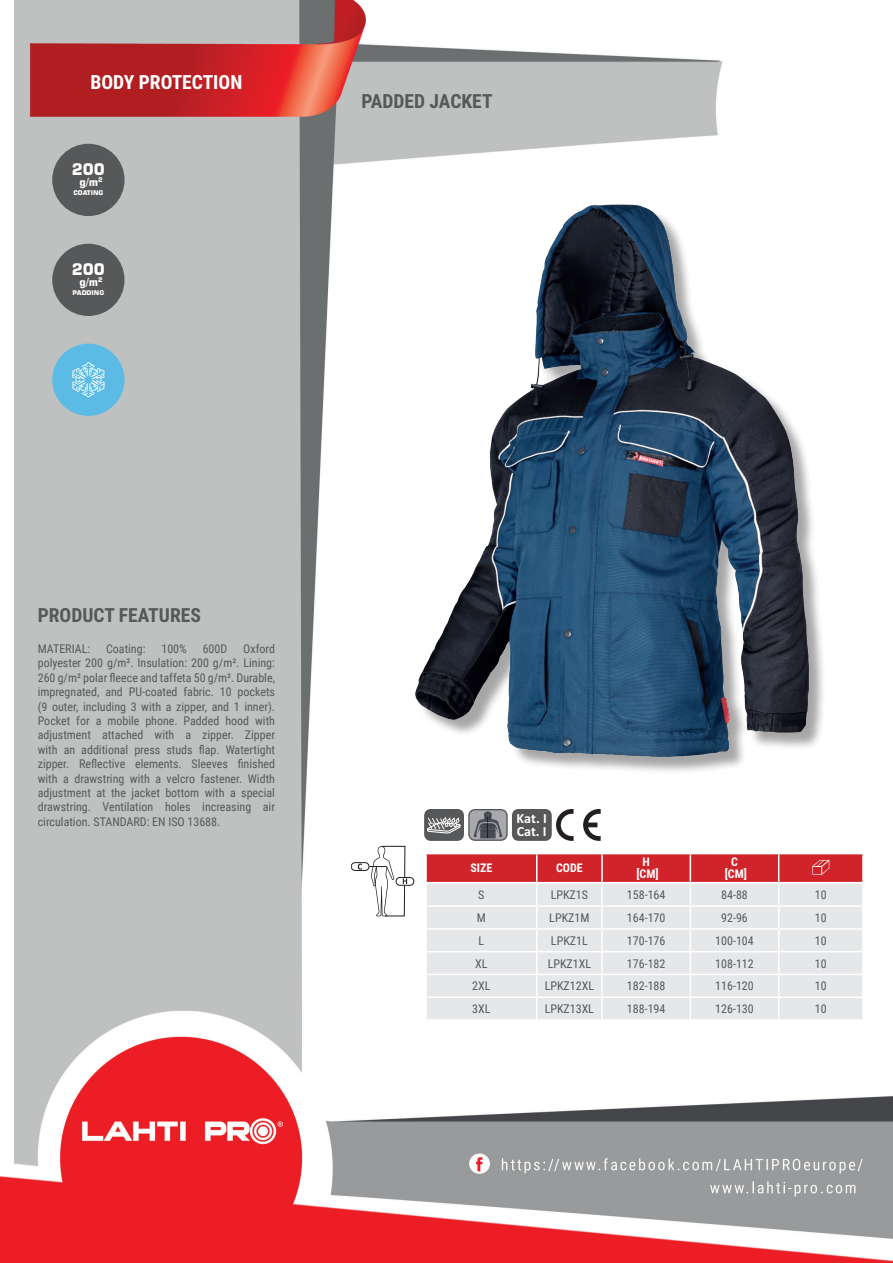
<style>
.page{position:relative;width:893px;height:1263px;background:#fff}
.page>*{position:absolute;margin:0;border:0;box-sizing:border-box;transform-origin:0 0}
.t1{font:700 19.5px "Roboto Condensed";color:#57585a}
.t2{font:700 19.5px "Roboto Condensed";color:#fff}
.t3{font:700 15.75px "Square 721 BT";color:#fff}
.t4{font:700 14.1px/12.9px "Calibri Profix";color:#fff}
.t5{font:12px/14.4px "Roboto Condensed";color:#57585a;text-align:justify}
.t6{font:700 12px/12px "Roboto Condensed";color:#fff;text-align:center}
.t7{font:700 10.95px "Square 721 BT";color:#fff}
.t8{font:700 6.45px "Square 721 BT";color:#fff}
</style>
<div class="page">
<img style="left:0;top:0;width:893px;height:1263px">
<div style="left:52px;top:144px;width:73px;height:72px;background:#57585a;border-radius:50%"></div>
<div style="left:52px;top:244px;width:73px;height:72px;background:#57585a;border-radius:50%"></div>
<div style="left:52px;top:344px;width:73px;height:72px;background:#5bbbe4;border-radius:50%"></div>
<div style="left:418px;top:207px;width:409px;height:568px;background:#231f20;opacity:.4"></div>
<img style="left:416px;top:204px;width:393px;height:553px">
<hr style="left:425px;top:854px;width:2px;height:28px;background:#fff">
<hr style="left:425px;top:883px;width:2px;height:22px;background:#fff">
<hr style="left:425px;top:907px;width:2px;height:21px;background:#fff">
<hr style="left:425px;top:930px;width:2px;height:21px;background:#fff">
<hr style="left:425px;top:952px;width:2px;height:22px;background:#fff">
<hr style="left:425px;top:975px;width:2px;height:21px;background:#fff">
<hr style="left:425px;top:998px;width:2px;height:21px;background:#fff">
<hr style="left:862px;top:854px;width:2px;height:28px;background:#fff">
<hr style="left:862px;top:883px;width:2px;height:22px;background:#fff">
<hr style="left:862px;top:907px;width:2px;height:21px;background:#fff">
<hr style="left:862px;top:930px;width:2px;height:21px;background:#fff">
<hr style="left:862px;top:952px;width:2px;height:22px;background:#fff">
<hr style="left:862px;top:975px;width:2px;height:21px;background:#fff">
<hr style="left:862px;top:998px;width:2px;height:21px;background:#fff">
<hr style="left:425px;top:853px;width:112px;height:1px;background:#fff">
<hr style="left:779px;top:853px;width:85px;height:1px;background:#fff">
<hr style="left:425px;top:882px;width:112px;height:1px;background:#fff">
<hr style="left:779px;top:882px;width:85px;height:1px;background:#fff">
<hr style="left:425px;top:905px;width:112px;height:2px;background:#fff">
<hr style="left:779px;top:905px;width:85px;height:2px;background:#fff">
<hr style="left:425px;top:928px;width:112px;height:2px;background:#fff">
<hr style="left:779px;top:928px;width:85px;height:2px;background:#fff">
<hr style="left:425px;top:951px;width:112px;height:1px;background:#fff">
<hr style="left:779px;top:951px;width:85px;height:1px;background:#fff">
<hr style="left:425px;top:974px;width:112px;height:1px;background:#fff">
<hr style="left:779px;top:974px;width:85px;height:1px;background:#fff">
<hr style="left:425px;top:996px;width:112px;height:2px;background:#fff">
<hr style="left:779px;top:996px;width:85px;height:2px;background:#fff">
<hr style="left:425px;top:1019px;width:112px;height:2px;background:#fff">
<hr style="left:537px;top:1019px;width:65px;height:2px;background:#fff">
<hr style="left:602px;top:1019px;width:88px;height:2px;background:#fff">
<hr style="left:690px;top:1019px;width:89px;height:2px;background:#fff">
<hr style="left:779px;top:1019px;width:85px;height:2px;background:#fff">
<svg style="left:426px;top:853px;width:437px;height:166px;background:#e4c8cb"></svg>
<div style="left:425px;top:810px;width:38px;height:30px;background:#57585a;border-radius:6px"></div>
<div style="left:424px;top:809px;width:40px;height:32px;border:2px solid #57585a;border-radius:6px"></div>
<svg style="left:427px;top:817px;width:34px;height:17px"></svg>
<div style="left:469px;top:810px;width:38px;height:30px;background:#a8a9ad;border-radius:7px"></div>
<div style="left:468px;top:809px;width:40px;height:32px;border:1px solid #57585a;border-radius:7px"></div>
<svg style="left:474px;top:811px;width:28px;height:28px"></svg>
<div style="left:512px;top:809px;width:40px;height:32px;background:#57585a;border-radius:7px"></div>
<svg style="left:583px;top:809px;width:18px;height:32px"></svg>
<svg style="left:556px;top:809px;width:18px;height:32px"></svg>
<svg style="left:72px;top:362px;width:33px;height:35px"></svg>
<div style="left:351px;top:862px;width:18px;height:9px;background:#fff;border:1px solid #231f20;border-radius:4px"></div>
<svg style="left:358px;top:863px;width:4px;height:6px"></svg>
<svg style="left:396px;top:877px;width:18px;height:8px"></svg>
<svg style="left:369px;top:846px;width:38px;height:70px"></svg>
<h1 class="t2" style="left:90px;top:69px;width:153px">BODY PROTECTION</h1>
<h2 class="t3" style="left:72px;top:160px;width:34px">200</h2>
<p class="t7" style="left:79px;top:175px;width:25px">g/m<sup>2</sup></p>
<p class="t8" style="left:73px;top:189px;width:31px">COATING</p>
<h2 class="t3" style="left:72px;top:260px;width:34px">200</h2>
<p class="t7" style="left:79px;top:275px;width:25px">g/m<sup>2</sup></p>
<p class="t8" style="left:73px;top:288px;width:33px">PADDING</p>
<h1 class="t1" style="left:361px;top:88px;width:133px">PADDED JACKET</h1>
<h1 class="t1" style="left:38px;top:601px;width:165px">PRODUCT FEATURES</h1>
<p class="t5" style="left:38px;top:641px;width:54px">MATERIAL:</p>
<p class="t5" style="left:106px;top:641px;width:41px">Coating:</p>
<p class="t5" style="left:161px;top:641px;width:27px">100%</p>
<p class="t5" style="left:203px;top:641px;width:26px">600D</p>
<p class="t5" style="left:38px;top:641px;width:239px;text-indent:205px">Oxford polyester 200 g/m². Insulation: 200 g/m². Lining:<br>260 g/m² polar fleece and taffeta 50 g/m². Durable, impregnated, and PU-coated fabric. 10 pockets (9 outer, including 3 with a zipper, and 1 inner).<br>Pocket for a mobile phone. Padded hood with adjustment attached with a zipper. Zipper with an additional press studs flap. Watertight zipper. Reflective elements. Sleeves finished with a drawstring with a velcro fastener. Width adjustment at the jacket bottom with a special drawstring. Ventilation holes increasing air circulation. STANDARD: EN ISO 13688.</p>
<p class="t4" style="left:517px;top:811px;width:32px">Kat. I<br>Cat. I</p>
<p class="t6" style="left:470px;top:862px;width:23px">SIZE</p>
<p class="t6" style="left:556px;top:862px;width:28px">CODE</p>
<p class="t6" style="left:636px;top:856px;width:24px">H [CM]</p>
<p class="t6" style="left:725px;top:856px;width:24px">C [CM]</p>
<p class="t5" style="left:478px;top:887px;width:8px">S</p>
<p class="t5" style="left:551px;top:887px;width:39px">LPKZ1S</p>
<p class="t5" style="left:627px;top:887px;width:40px">158-164</p>
<p class="t5" style="left:721px;top:887px;width:28px">84-88</p>
<p class="t5" style="left:815px;top:887px;width:13px">10</p>
<p class="t5" style="left:477px;top:910px;width:11px">M</p>
<p class="t5" style="left:549px;top:910px;width:42px">LPKZ1M</p>
<p class="t5" style="left:627px;top:910px;width:40px">164-170</p>
<p class="t5" style="left:721px;top:910px;width:28px">92-96</p>
<p class="t5" style="left:815px;top:910px;width:13px">10</p>
<p class="t5" style="left:478px;top:933px;width:7px">L</p>
<p class="t5" style="left:551px;top:933px;width:38px">LPKZ1L</p>
<p class="t5" style="left:627px;top:933px;width:40px">170-176</p>
<p class="t5" style="left:715px;top:933px;width:40px">100-104</p>
<p class="t5" style="left:815px;top:933px;width:13px">10</p>
<p class="t5" style="left:475px;top:956px;width:14px">XL</p>
<p class="t5" style="left:548px;top:956px;width:45px">LPKZ1XL</p>
<p class="t5" style="left:627px;top:956px;width:40px">176-182</p>
<p class="t5" style="left:715px;top:956px;width:40px">108-112</p>
<p class="t5" style="left:815px;top:956px;width:13px">10</p>
<p class="t5" style="left:472px;top:978px;width:20px">2XL</p>
<p class="t5" style="left:545px;top:978px;width:51px">LPKZ12XL</p>
<p class="t5" style="left:627px;top:978px;width:40px">182-188</p>
<p class="t5" style="left:715px;top:978px;width:40px">116-120</p>
<p class="t5" style="left:815px;top:978px;width:13px">10</p>
<p class="t5" style="left:472px;top:1001px;width:20px">3XL</p>
<p class="t5" style="left:545px;top:1001px;width:51px">LPKZ13XL</p>
<p class="t5" style="left:627px;top:1001px;width:40px">188-194</p>
<p class="t5" style="left:715px;top:1001px;width:40px">126-130</p>
<p class="t5" style="left:815px;top:1001px;width:13px">10</p>
</div>
